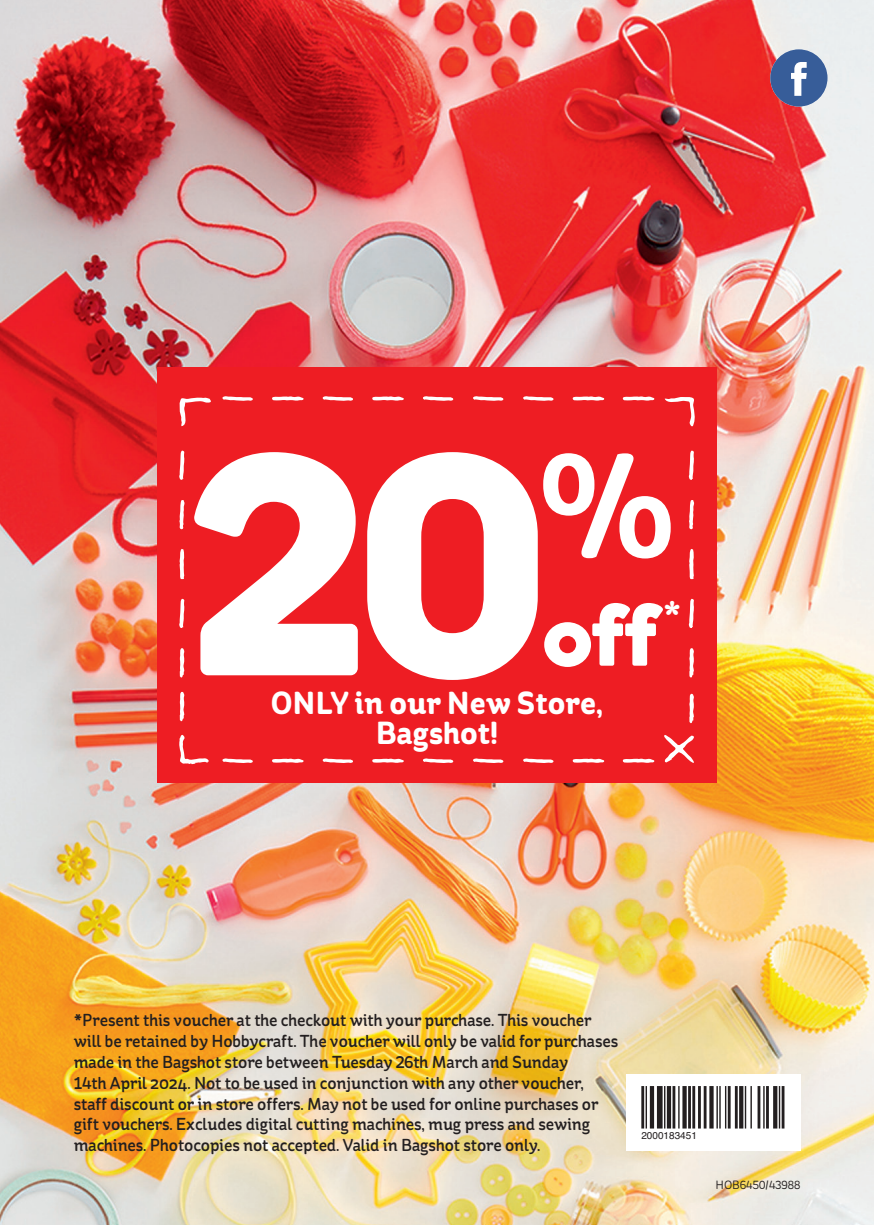
<style>
.page{position:relative;width:874px;height:1225px;background:#fff}
.page>*{position:absolute;margin:0;border:0;box-sizing:border-box;transform-origin:0 0}
.t1{font:312px "Boing";color:#fff}
.t2{font:85.4px "Boing";color:#fff}
.t3{font:700 32px/30px "St Ryde";color:#fff;text-align:center}
.t4{font:24.8px "Boing";color:#fff}
.t5{font:500 17.4px/20.8px "HC St Ryde";letter-spacing:-.01em;color:#231f20}
.t6{font:12px "St Ryde";letter-spacing:-.01em;color:#231f20}
.t7{font:10px "Helvetica";color:#231f20}
</style>
<div class="page">
<img style="left:0;top:0;width:873px;height:1225px">
<div style="left:157px;top:367px;width:559px;height:416px;background:#ee1d23"></div>
<svg style="left:179px;top:735px;width:30px;height:29px"></svg>
<svg style="left:179px;top:450px;width:6px;height:30px"></svg>
<svg style="left:179px;top:397px;width:32px;height:29px"></svg>
<svg style="left:179px;top:599px;width:6px;height:29px"></svg>
<svg style="left:179px;top:549px;width:5px;height:30px"></svg>
<svg style="left:179px;top:648px;width:6px;height:29px"></svg>
<svg style="left:179px;top:692px;width:6px;height:29px"></svg>
<svg style="left:179px;top:500px;width:5px;height:29px"></svg>
<svg style="left:688px;top:450px;width:6px;height:30px"></svg>
<svg style="left:688px;top:599px;width:6px;height:29px"></svg>
<svg style="left:689px;top:549px;width:4px;height:30px"></svg>
<svg style="left:689px;top:648px;width:5px;height:29px"></svg>
<svg style="left:689px;top:694px;width:5px;height:29px"></svg>
<svg style="left:689px;top:500px;width:5px;height:29px"></svg>
<svg style="left:222px;top:396px;width:31px;height:5px"></svg>
<svg style="left:272px;top:396px;width:31px;height:5px"></svg>
<svg style="left:322px;top:396px;width:31px;height:5px"></svg>
<svg style="left:372px;top:396px;width:31px;height:5px"></svg>
<svg style="left:423px;top:396px;width:30px;height:5px"></svg>
<svg style="left:523px;top:396px;width:30px;height:5px"></svg>
<svg style="left:572px;top:396px;width:32px;height:5px"></svg>
<svg style="left:622px;top:396px;width:32px;height:5px"></svg>
<svg style="left:473px;top:396px;width:30px;height:5px"></svg>
<svg style="left:222px;top:758px;width:31px;height:5px"></svg>
<svg style="left:272px;top:758px;width:31px;height:5px"></svg>
<svg style="left:322px;top:758px;width:31px;height:5px"></svg>
<svg style="left:372px;top:758px;width:31px;height:5px"></svg>
<svg style="left:423px;top:758px;width:30px;height:5px"></svg>
<svg style="left:523px;top:758px;width:30px;height:5px"></svg>
<svg style="left:572px;top:758px;width:32px;height:5px"></svg>
<svg style="left:622px;top:758px;width:32px;height:5px"></svg>
<svg style="left:473px;top:758px;width:30px;height:5px"></svg>
<svg style="left:664px;top:735px;width:30px;height:28px"></svg>
<svg style="left:664px;top:397px;width:31px;height:29px"></svg>
<svg style="left:625px;top:1074px;width:175px;height:77px"></svg>
<hr style="left:641px;top:1086px;width:2px;height:42px;background:#231f20">
<hr style="left:645px;top:1086px;width:1px;height:42px;background:#231f20">
<svg style="left:649px;top:1086px;width:4px;height:42px"></svg>
<div style="left:656px;top:1086px;width:6px;height:42px;background:#231f20"></div>
<hr style="left:663px;top:1086px;width:2px;height:42px;background:#231f20">
<svg style="left:666px;top:1086px;width:4px;height:42px"></svg>
<hr style="left:672px;top:1086px;width:3px;height:42px;background:#231f20">
<hr style="left:677px;top:1086px;width:2px;height:42px;background:#231f20">
<svg style="left:682px;top:1086px;width:4px;height:42px"></svg>
<hr style="left:687px;top:1086px;width:3px;height:42px;background:#231f20">
<hr style="left:692px;top:1086px;width:2px;height:42px;background:#231f20">
<hr style="left:697px;top:1086px;width:3px;height:42px;background:#231f20">
<hr style="left:703px;top:1086px;width:3px;height:42px;background:#231f20">
<svg style="left:709px;top:1086px;width:4px;height:42px"></svg>
<hr style="left:716px;top:1086px;width:1px;height:42px;background:#231f20">
<hr style="left:719px;top:1086px;width:1px;height:42px;background:#231f20">
<hr style="left:724px;top:1086px;width:2px;height:42px;background:#231f20">
<hr style="left:727px;top:1086px;width:3px;height:42px;background:#231f20">
<hr style="left:734px;top:1086px;width:3px;height:42px;background:#231f20">
<svg style="left:738px;top:1086px;width:5px;height:42px"></svg>
<hr style="left:744px;top:1086px;width:1px;height:42px;background:#231f20">
<hr style="left:750px;top:1086px;width:1px;height:42px;background:#231f20">
<hr style="left:757px;top:1086px;width:3px;height:42px;background:#231f20">
<hr style="left:762px;top:1086px;width:2px;height:42px;background:#231f20">
<hr style="left:765px;top:1086px;width:3px;height:42px;background:#231f20">
<svg style="left:772px;top:1086px;width:5px;height:42px"></svg>
<hr style="left:778px;top:1086px;width:1px;height:42px;background:#231f20">
<hr style="left:781px;top:1086px;width:3px;height:42px;background:#231f20">
<svg style="left:769px;top:49px;width:58px;height:58px"></svg>
<h1 class="t1" style="left:191px;top:374px;width:484px">20<sup>%</sup></h1>
<h2 class="t2" style="left:542px;top:583px;width:115px">off</h2>
<h3 class="t4" style="left:664px;top:595px;width:17px">*</h3>
<h3 class="t3" style="left:270px;top:689px;width:334px">ONLY in our New Store,<br>Bagshot!</h3>
<p class="t5" style="left:74px;top:1010px;width:546px">*Present this voucher at the checkout with your purchase. This voucher will be retained by Hobbycraft. The voucher will only be valid for purchases made in the Bagshot store between Tuesday 26th March and Sunday<br>14th April 2024. Not to be used in conjunction with any other voucher, staff discount or in store offers. May not be used for online purchases or gift vouchers. Excludes digital cutting machines, mug press and sewing machines. Photocopies not accepted. Valid in Bagshot store only.</p>
<p class="t7" style="left:641px;top:1127px;width:57px">2000183451</p>
<p class="t6" style="left:715px;top:1177px;width:86px">HOB6450/43988</p>
</div>
